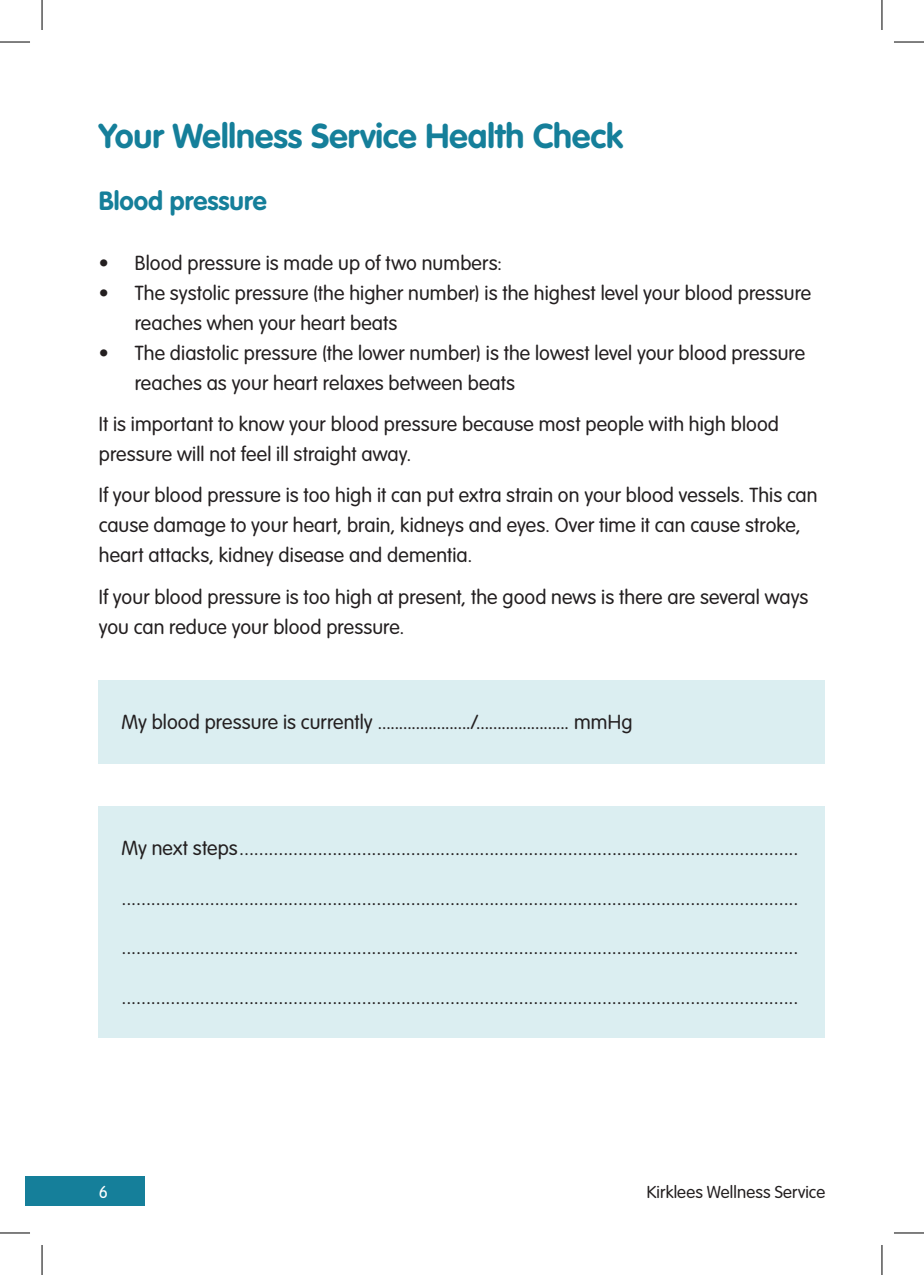
<style>
.page{position:relative;width:924px;height:1275px;background:#fff}
.page>*{position:absolute;margin:0;border:0;box-sizing:border-box;transform-origin:0 0}
.t1{font:700 34px "VAG Rounded Std";color:#157f9a}
.t2{font:700 26px "VAG Rounded Std";color:#157f9a}
.t3{font:300 20px/30px "VAG Rounded Std";letter-spacing:.005em;color:#231f20}
.t4{font:300 17px "VAG Rounded Std";letter-spacing:.01em;color:#231f20}
.t5{font:300 17px "VAG Rounded Std";color:#fff}
</style>
<div class="page">
<div style="left:25px;top:1176px;width:119px;height:30px;background:#157f9a"></div>
<div style="left:99px;top:680px;width:725px;height:83px;background:#dbeef1"></div>
<div style="left:99px;top:806px;width:725px;height:66px;background:#dbeef1"></div>
<div style="left:99px;top:872px;width:725px;height:50px;background:#dbeef1"></div>
<div style="left:99px;top:922px;width:725px;height:49px;background:#dbeef1"></div>
<div style="left:99px;top:971px;width:725px;height:66px;background:#dbeef1"></div>
<hr style="left:0;top:42px;width:30px;height:1px;background:#000">
<hr style="left:893px;top:42px;width:30px;height:1px;background:#000">
<hr style="left:0;top:1232px;width:30px;height:1px;background:#000">
<hr style="left:893px;top:1232px;width:30px;height:1px;background:#000">
<hr style="left:42px;top:0;width:1px;height:30px;background:#000">
<hr style="left:42px;top:1245px;width:1px;height:30px;background:#000">
<hr style="left:881px;top:0;width:1px;height:30px;background:#000">
<hr style="left:881px;top:1245px;width:1px;height:30px;background:#000">
<h1 class="t1" style="left:99px;top:116px;width:525px">Your Wellness Service Health Check</h1>
<h2 class="t2" style="left:99px;top:185px;width:169px">Blood pressure</h2>
<p class="t3" style="left:99px;top:248px;width:404px">• Blood pressure is made up of two numbers:</p>
<p class="t3" style="left:135px;top:278px;width:677px;text-indent:-36px">• The systolic pressure (the higher number) is the highest level your blood pressure reaches when your heart beats</p>
<p class="t3" style="left:135px;top:338px;width:671px;text-indent:-36px">• The diastolic pressure (the lower number) is the lowest level your blood pressure reaches as your heart relaxes between beats</p>
<p class="t3" style="left:99px;top:410px;width:681px">It is important to know your blood pressure because most people with high blood pressure will not feel ill straight away.</p>
<p class="t3" style="left:99px;top:481px;width:720px">If your blood pressure is too high it can put extra strain on your blood vessels. This can cause damage to your heart, brain, kidneys and eyes. Over time it can cause stroke, heart attacks, kidney disease and dementia.</p>
<p class="t3" style="left:99px;top:582px;width:710px">If your blood pressure is too high at present, the good news is there are several ways you can reduce your blood pressure.</p>
<p class="t3" style="left:121px;top:708px;width:512px">My blood pressure is currently ....................../...................... mmHg</p>
<p class="t3" style="left:121px;top:834px;width:678px">My next steps..................................................................................................................</p>
<p class="t3" style="left:121px;top:883px;width:678px">..........................................................................................................................................</p>
<p class="t3" style="left:121px;top:933px;width:678px">..........................................................................................................................................</p>
<p class="t3" style="left:121px;top:982px;width:678px">..........................................................................................................................................</p>
<p class="t5" style="left:99px;top:1182px;width:11px">6</p>
<p class="t4" style="left:646px;top:1182px;width:180px">Kirklees Wellness Service</p>
</div>
